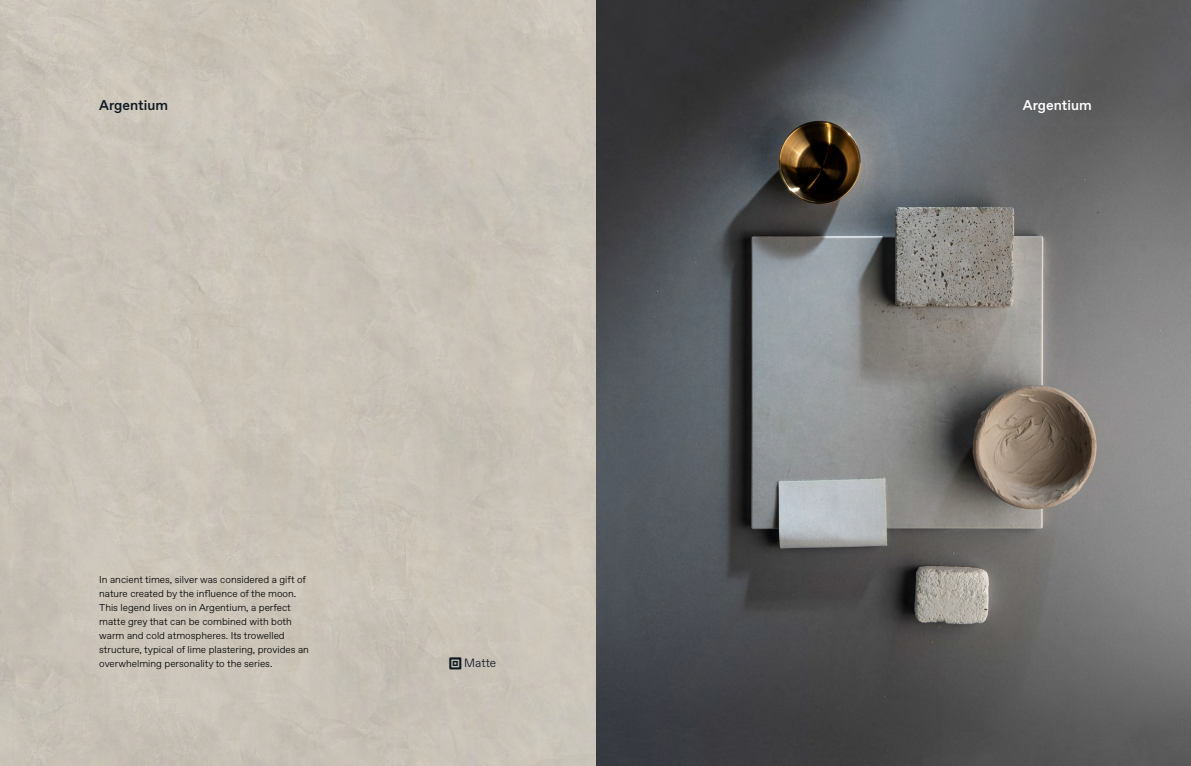
<style>
.page{position:relative;width:1191px;height:766px;background:#fff}
.page>*{position:absolute;margin:0;border:0;box-sizing:border-box;transform-origin:0 0}
.t1{font:500 14px "ABC Favorit";color:#0e1821}
.t2{font:500 14px "ABC Favorit";color:#fff}
.t3{font:300 12px "ABC Favorit";letter-spacing:-.005em;color:#0e1821}
.Texto_General{font:300 10px/14px "ABC Favorit";color:#000}
</style>
<div class="page">
<img style="left:595px;top:0;width:596px;height:765px">
<div style="left:0;top:0;width:595px;height:765px;background:#c9c2b7"></div>
<p class="t1" style="left:99px;top:97px;width:70px">Argentium</p>
<p class="t2" style="left:1023px;top:97px;width:70px">Argentium</p>
<p class="Texto_General" style="left:99px;top:572px;width:211px">In ancient times, silver was considered a gift of nature created by the influence of the moon.<br>This legend lives on in Argentium, a perfect matte grey that can be combined with both warm and cold atmospheres. Its trowelled structure, typical of lime plastering, provides an overwhelming personality to the series.</p>
<p class="t3" style="left:464px;top:655px;width:33px">Matte</p>
</div>
